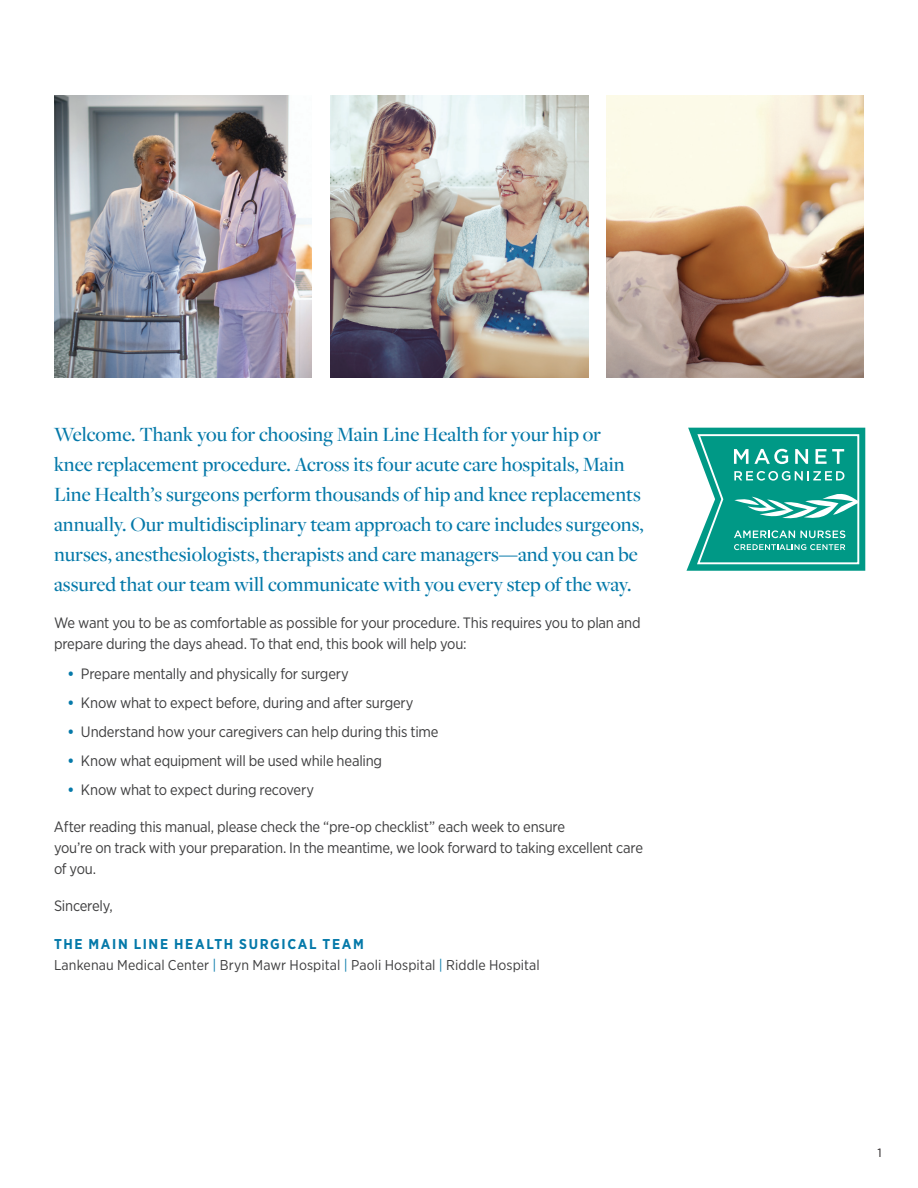
<style>
.page{position:relative;width:918px;height:1188px;background:#fff}
.page>*{position:absolute;margin:0;border:0;box-sizing:border-box;transform-origin:0 0}
.t1{font:500 21px/30px "Freight Disp Pro";color:#0579a9}
.t2{font:15px/21px "Gotham Narrow";letter-spacing:-.015em;color:#3e3e3f}
.t3{font:14.25px/21px "Gotham Narrow";letter-spacing:.005em;color:#3e3e3f}
.t4{font:12px "Gotham";color:#231f20}
.s1{font-weight:700;color:#0579a9}
.s2{color:#0579a9}
</style>
<div class="page">
<img style="left:54px;top:96px;width:258px;height:282px">
<img style="left:606px;top:96px;width:258px;height:282px">
<svg style="left:686px;top:428px;width:179px;height:143px"></svg>
<img style="left:330px;top:96px;width:258px;height:282px">
<p class="t1" style="left:54px;top:419px;width:591px">Welcome. Thank you for choosing Main Line Health for your hip or knee replacement procedure. Across its four acute care hospitals, Main Line Health’s surgeons perform thousands of hip and knee replacements annually. Our multidisciplinary team approach to care includes surgeons, nurses, anesthesiologists, therapists and care managers—and you can be assured that our team will communicate with you every step of the way.</p>
<p class="t2" style="left:54px;top:612px;width:588px">We want you to be as comfortable as possible for your procedure. This requires you to plan and prepare during the days ahead. To that end, this book will help you:</p>
<p class="t2" style="left:67px;top:662px;width:283px"><span class="s1">•</span> Prepare mentally and physically for surgery</p>
<p class="t2" style="left:67px;top:692px;width:348px"><span class="s1">•</span> Know what to expect before, during and after surgery</p>
<p class="t2" style="left:67px;top:721px;width:373px"><span class="s1">•</span> Understand how your caregivers can help during this time</p>
<p class="t2" style="left:67px;top:750px;width:316px"><span class="s1">•</span> Know what equipment will be used while healing</p>
<p class="t2" style="left:67px;top:779px;width:248px"><span class="s1">•</span> Know what to expect during recovery</p>
<p class="t2" style="left:54px;top:816px;width:591px">After reading this manual, please check the “pre-op checklist” each week to ensure<br>you’re on track with your preparation. In the meantime, we look forward to taking excellent care of you.</p>
<p class="t2" style="left:54px;top:895px;width:60px">Sincerely,</p>
<p class="t3" style="left:54px;top:933px;width:487px"><span class="s1">THE MAIN LINE HEALTH SURGICAL TEAM<br></span>Lankenau Medical Center <span class="s2">|</span> Bryn Mawr Hospital <span class="s2">|</span> Paoli Hospital <span class="s2">|</span> Riddle Hospital</p>
<p class="t4" style="left:878px;top:1145px;width:6px">1</p>
</div>
